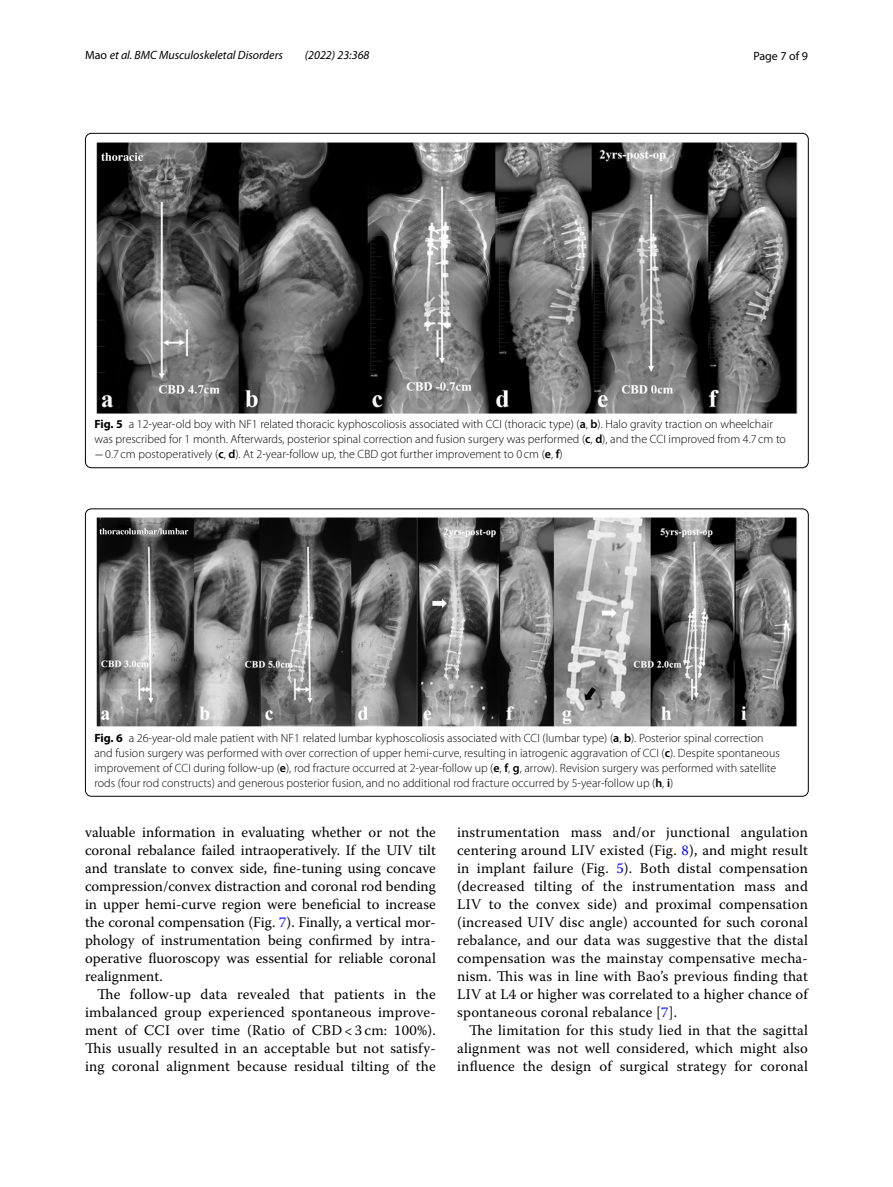
<style>
.page{position:relative;width:893px;height:1187px;background:#fff}
.page>*{position:absolute;margin:0;border:0;box-sizing:border-box;transform-origin:0 0}
.t1{font:14.7px/18px "Warnock Pro";letter-spacing:.015em;color:#000;text-align:justify}
.t2{font:300 12px/15px "Myriad Pro";color:#000}
.t3{font:italic 12px "Myriad Pro";color:#000}
.t4{font:12px "Myriad Pro";color:#000}
.s1{font-style:normal}
.s2{font-weight:700}
.s3{font-weight:600}
.s4{font-family:"MTSY";font-weight:400}
.s5{color:#00f}
</style>
<div class="page">
<img style="left:97px;top:142px;width:700px;height:271px">
<img style="left:97px;top:518px;width:700px;height:208px">
<p class="t3" style="left:85px;top:48px;width:199px"><span class="s1">Mao</span> et al. BMC Musculoskeletal Disorders</p>
<p class="t3" style="left:305px;top:48px;width:66px">(2022) 23:368</p>
<p class="t4" style="left:753px;top:48px;width:56px">Page 7 of 9</p>
<p class="t2" style="left:94px;top:417px;width:693px"><span class="s2">Fig. 5</span> a 12-year-old boy with NF1 related thoracic kyphoscoliosis associated with CCI (thoracic type) (<span class="s3">a</span>, <span class="s3">b</span>). Halo gravity traction on wheelchair was prescribed for 1 month. Afterwards, posterior spinal correction and fusion surgery was performed (<span class="s3">c</span>, <span class="s3">d</span>), and the CCI improved from 4.7 cm to <span class="s4">−</span>0.7 cm postoperatively (<span class="s3">c</span>, <span class="s3">d</span>). At 2-year-follow up, the CBD got further improvement to 0 cm (<span class="s3">e</span>, <span class="s3">f</span>)</p>
<p class="t2" style="left:94px;top:730px;width:687px"><span class="s2">Fig. 6</span> a 26-year-old male patient with NF1 related lumbar kyphoscoliosis associated with CCI (lumbar type) (<span class="s3">a</span>, <span class="s3">b</span>). Posterior spinal correction and fusion surgery was performed with over correction of upper hemi-curve, resulting in iatrogenic aggravation of CCI (<span class="s3">c</span>). Despite spontaneous improvement of CCI during follow-up (<span class="s3">e</span>), rod fracture occurred at 2-year-follow up (<span class="s3">e</span>, <span class="s3">f</span>, <span class="s3">g</span>, arrow). Revision surgery was performed with satellite rods (four rod constructs) and generous posterior fusion, and no additional rod fracture occurred by 5-year-follow up (<span class="s3">h</span>, <span class="s3">i</span>)</p>
<p class="t1" style="left:85px;top:823px;width:352px">valuable information in evaluating whether or not the coronal rebalance failed intraoperatively. If the UIV tilt and translate to convex side, fine-tuning using concave compression/convex distraction and coronal rod bending in upper hemi-curve region were beneficial to increase the coronal compensation (Fig. <span class="s5">7</span>). Finally, a vertical mor&shy;phology of instrumentation being confirmed by intra&shy;operative fluoroscopy was essential for reliable coronal realignment.</p>
<p class="t1" style="left:85px;top:985px;width:352px;text-indent:12px">The follow-up data revealed that patients in the imbalanced group experienced spontaneous improve&shy;ment of CCI over time (Ratio of CBD &lt; 3 cm: 100%).<br>This usually resulted in an acceptable but not satisfy&shy;ing coronal alignment because residual tilting of the</p>
<p class="t1" style="left:457px;top:823px;width:352px">instrumentation mass and/or junctional angulation centering around LIV existed (Fig. <span class="s5">8</span>), and might result in implant failure (Fig. <span class="s5">5</span>). Both distal compensation (decreased tilting of the instrumentation mass and LIV to the convex side) and proximal compensation (increased UIV disc angle) accounted for such coronal rebalance, and our data was suggestive that the distal compensation was the mainstay compensative mecha&shy;nism. This was in line with Bao’s previous finding that LIV at L4 or higher was correlated to a higher chance of spontaneous coronal rebalance [<span class="s5">7</span>].</p>
<p class="t1" style="left:457px;top:1021px;width:352px;text-indent:12px">The limitation for this study lied in that the sagittal alignment was not well considered, which might also influence the design of surgical strategy for coronal</p>
</div>
